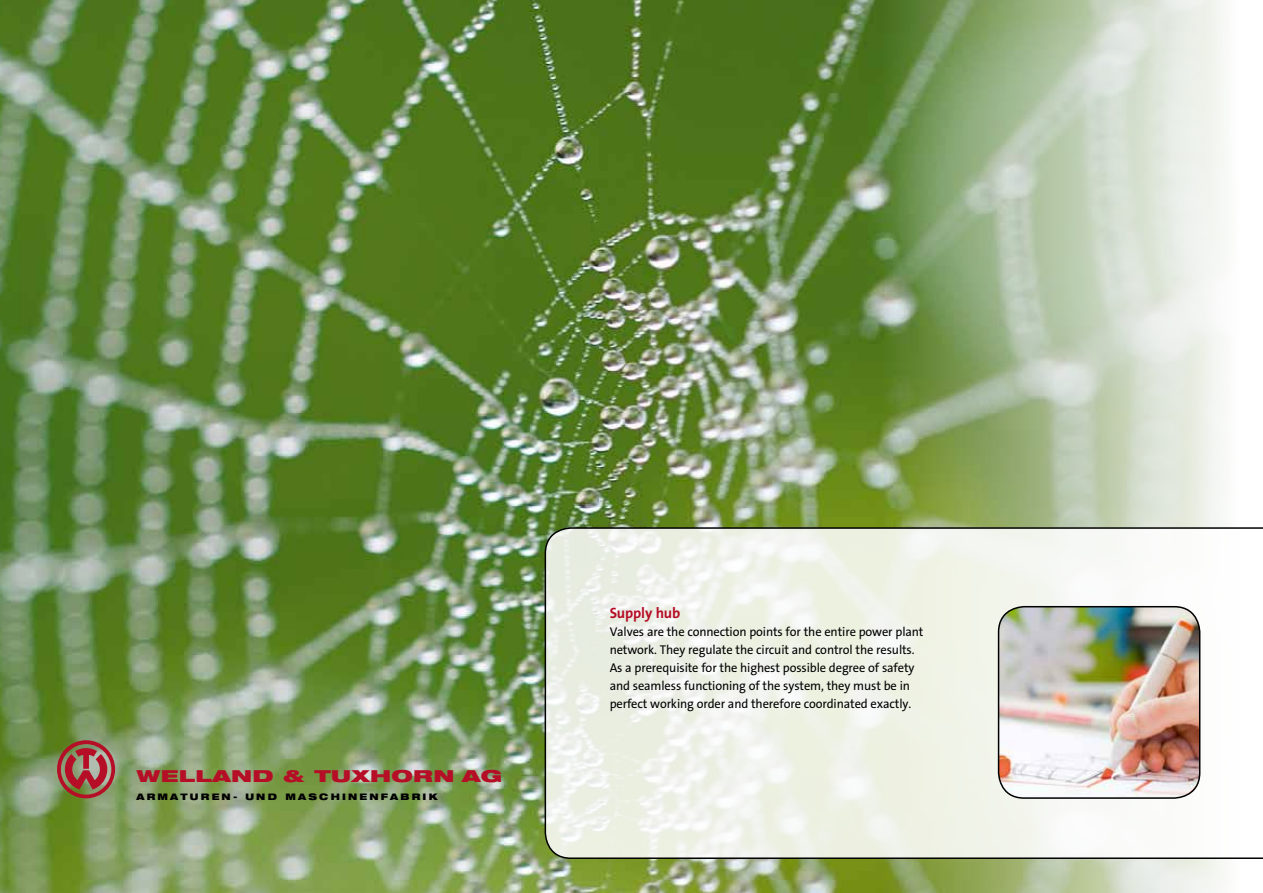
<style>
.page{position:relative;width:1263px;height:893px;background:#fff}
.page>*{position:absolute;margin:0;border:0;box-sizing:border-box;transform-origin:0 0}
.t1{font:900 expanded 16.5px "Helvetica Neue";letter-spacing:.015em;color:#b50e26;scale:1.25 1}
.t2{font:700 15px "The Sans B7";letter-spacing:-.01em;color:#b50e26}
.t3{font:12.75px/18px "The Sans B5 Plain";letter-spacing:-.01em;color:#000}
.t4{font:900 expanded 9px "Helvetica Neue";letter-spacing:.245em;color:#000}
</style>
<div class="page">
<img style="left:0;top:0;width:801px;height:893px">
<svg style="left:801px;top:0;width:423px;height:893px;background:#a4b88d"></svg>
<svg style="left:545px;top:527px;width:718px;height:332px"></svg>
<img style="left:998px;top:607px;width:202px;height:191px">
<div style="left:998px;top:606px;width:202px;height:193px;border:2px solid #000;border-radius:26px"></div>
<svg style="left:57px;top:740px;width:58px;height:58px;background:#9b5c4e"></svg>
<p class="t1" style="left:136px;top:765px;width:294px">WELLAND &amp; TUXHORN AG</p>
<p class="t4" style="left:136px;top:791px;width:303px">ARMATUREN- UND MASCHINENFABRIK</p>
<p class="t2" style="left:610px;top:605px;width:72px">Supply hub</p>
<p class="t3" style="left:610px;top:623px;width:315px">Valves are the connection points for the entire power plant network. They regulate the circuit and control the results.<br>As a prerequisite for the highest possible degree of safety and seamless functioning of the system, they must be in perfect working order and therefore coordinated exactly.</p>
</div>
